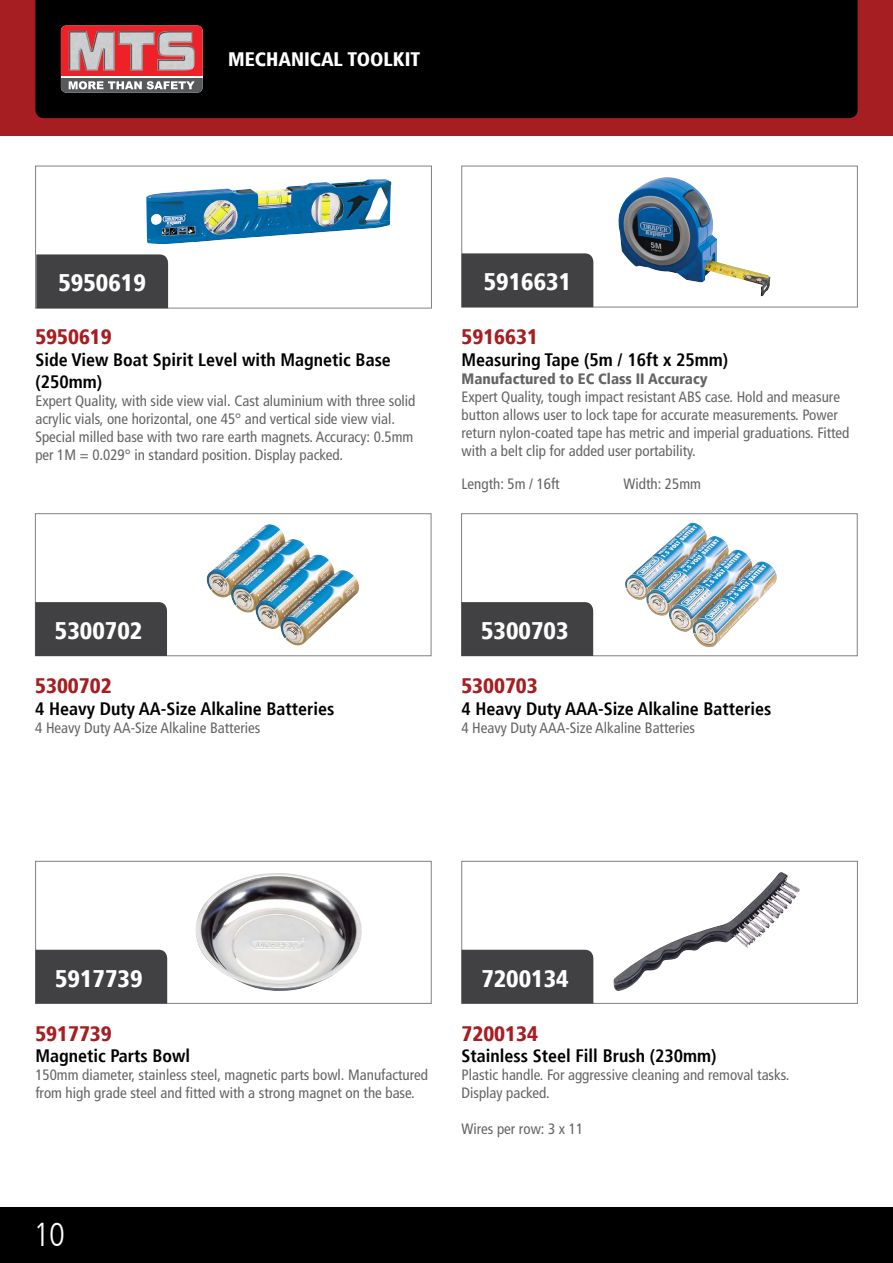
<style>
.page{position:relative;width:893px;height:1263px;background:#fff}
.page>*{position:absolute;margin:0;border:0;box-sizing:border-box;transform-origin:0 0}
.t1{font:300 condensed 33px "Frutiger LT";color:#fff}
.t2{font:900 condensed 24px "Frutiger";color:#fff}
.t3{font:900 condensed 21px "Frutiger";color:#a71e22}
.t4{font:900 condensed 19.5px "Frutiger";color:#fff}
.t5{font:700 condensed 18px/21.6px "Frutiger";color:#000}
.t6{font:condensed 15px/18px "Frutiger LT";color:#636466}
.t7{font:900 condensed 15px "Frutiger LT";color:#636466}
</style>
<div class="page">
<div style="left:0;top:0;width:893px;height:136px;background:#a71e22"></div>
<div style="left:0;top:1208px;width:893px;height:55px;background:#000"></div>
<div style="left:35px;top:0;width:823px;height:118px;background:#000"></div>
<svg style="left:61px;top:26px;width:142px;height:67px;background:#b95255"></svg>
<img style="left:118px;top:31px;width:37px;height:40px">
<img style="left:157px;top:31px;width:38px;height:40px">
<img style="left:69px;top:31px;width:46px;height:40px">
<hr style="left:61px;top:76px;width:142px;height:2px;background:#fff">
<img style="left:206px;top:524px;width:153px;height:122px">
<div style="left:35px;top:513px;width:396px;height:143px;border:1px solid #808285"></div>
<div style="left:35px;top:602px;width:132px;height:54px;background:#414042"></div>
<img style="left:625px;top:522px;width:152px;height:126px">
<div style="left:461px;top:513px;width:396px;height:143px;border:1px solid #808285"></div>
<div style="left:461px;top:602px;width:132px;height:54px;background:#414042"></div>
<img style="left:613px;top:874px;width:165px;height:117px">
<div style="left:462px;top:861px;width:396px;height:142px;border:1px solid #808285"></div>
<div style="left:462px;top:950px;width:131px;height:53px;background:#414042"></div>
<img style="left:195px;top:873px;width:167px;height:118px">
<div style="left:35px;top:861px;width:396px;height:142px;border:1px solid #808285"></div>
<div style="left:35px;top:950px;width:132px;height:53px;background:#414042"></div>
<img style="left:146px;top:179px;width:245px;height:65px">
<div style="left:35px;top:166px;width:397px;height:142px;border:1px solid #808285"></div>
<div style="left:36px;top:254px;width:132px;height:54px;background:#414042"></div>
<img style="left:618px;top:177px;width:153px;height:119px">
<div style="left:462px;top:166px;width:396px;height:141px;border:1px solid #808285"></div>
<div style="left:462px;top:253px;width:131px;height:54px;background:#414042"></div>
<h3 class="t4" style="left:228px;top:48px;width:194px">MECHANICAL TOOLKIT</h3>
<h2 class="t2" style="left:58px;top:268px;width:89px">5950619</h2>
<h3 class="t3" style="left:35px;top:324px;width:78px">5950619</h3>
<p class="t5" style="left:35px;top:349px;width:357px">Side View Boat Spirit Level with Magnetic Base (250mm)</p>
<p class="t6" style="left:35px;top:391px;width:382px">Expert Quality, with side view vial. Cast aluminium with three solid acrylic vials, one horizontal, one 45° and vertical side view vial.<br>Special milled base with two rare earth magnets. Accuracy: 0.5mm per 1M = 0.029° in standard position. Display packed.</p>
<h2 class="t2" style="left:484px;top:267px;width:89px">5916631</h2>
<h3 class="t3" style="left:462px;top:324px;width:78px">5916631</h3>
<p class="t5" style="left:462px;top:349px;width:268px">Measuring Tape (5m / 16ft x 25mm)</p>
<p class="t7" style="left:462px;top:370px;width:247px">Manufactured to EC Class II Accuracy</p>
<p class="t6" style="left:462px;top:388px;width:389px">Expert Quality, tough impact resistant ABS case. Hold and measure button allows user to lock tape for accurate measurements. Power return nylon-coated tape has metric and imperial graduations. Fitted with a belt clip for added user portability.</p>
<p class="t6" style="left:462px;top:475px;width:100px">Length: 5m / 16ft</p>
<p class="t6" style="left:624px;top:475px;width:79px">Width: 25mm</p>
<h2 class="t2" style="left:55px;top:616px;width:89px">5300702</h2>
<h3 class="t3" style="left:35px;top:673px;width:78px">5300702</h3>
<p class="t5" style="left:35px;top:697px;width:301px">4 Heavy Duty AA-Size Alkaline Batteries</p>
<p class="t6" style="left:35px;top:718px;width:227px">4 Heavy Duty AA-Size Alkaline Batteries</p>
<h2 class="t2" style="left:481px;top:616px;width:89px">5300703</h2>
<h3 class="t3" style="left:461px;top:673px;width:78px">5300703</h3>
<p class="t5" style="left:461px;top:697px;width:312px">4 Heavy Duty AAA-Size Alkaline Batteries</p>
<p class="t6" style="left:461px;top:718px;width:235px">4 Heavy Duty AAA-Size Alkaline Batteries</p>
<h2 class="t2" style="left:55px;top:964px;width:89px">5917739</h2>
<h3 class="t3" style="left:35px;top:1021px;width:78px">5917739</h3>
<p class="t5" style="left:35px;top:1045px;width:156px">Magnetic Parts Bowl</p>
<p class="t6" style="left:35px;top:1066px;width:394px">150mm diameter, stainless steel, magnetic parts bowl. Manufactured from high grade steel and fitted with a strong magnet on the base.</p>
<h2 class="t2" style="left:481px;top:964px;width:89px">7200134</h2>
<h3 class="t3" style="left:462px;top:1021px;width:78px">7200134</h3>
<p class="t5" style="left:462px;top:1045px;width:256px">Stainless Steel Fill Brush (230mm)</p>
<p class="t6" style="left:462px;top:1066px;width:329px">Plastic handle. For aggressive cleaning and removal tasks.<br>Display packed.</p>
<p class="t6" style="left:462px;top:1120px;width:123px">Wires per row: 3 x 11</p>
<h1 class="t1" style="left:33px;top:1216px;width:33px">10</h1>
</div>
